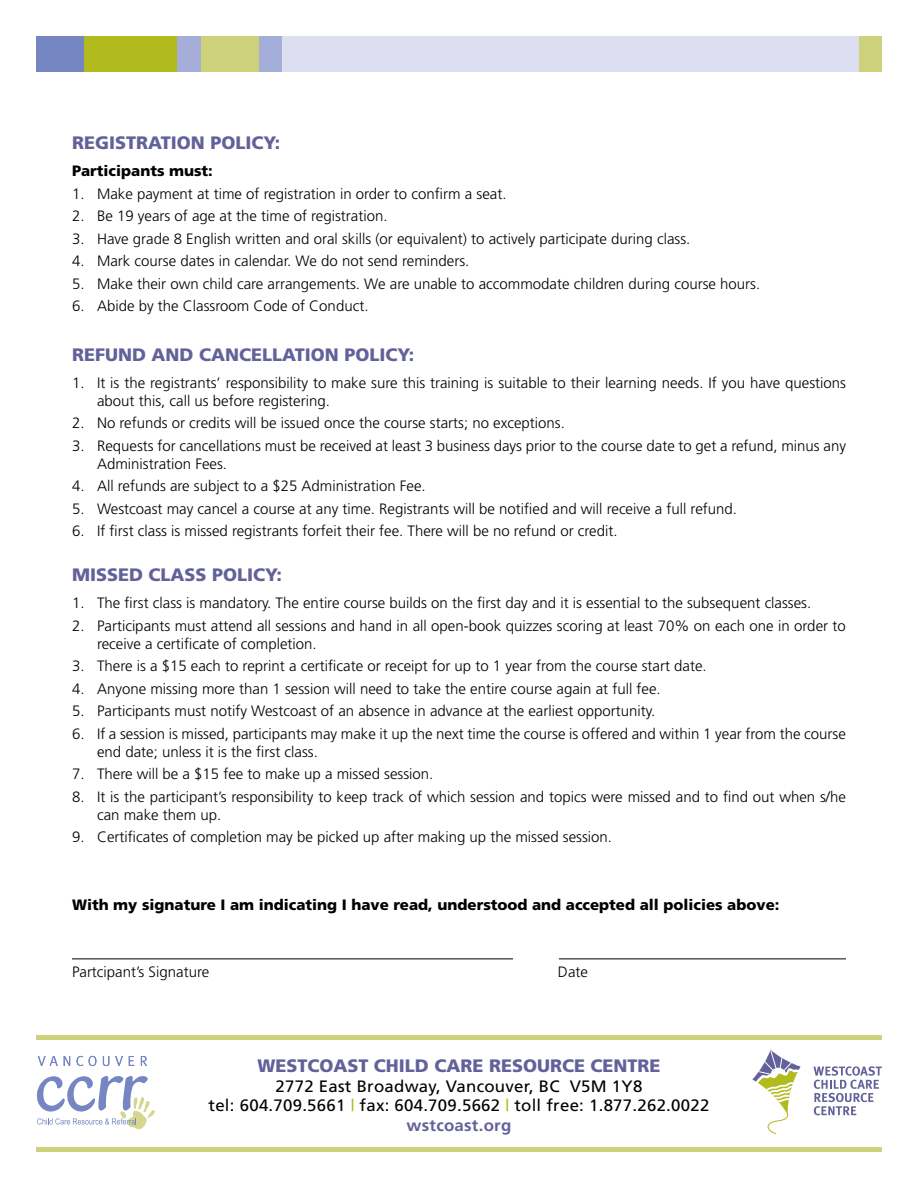
<style>
.page{position:relative;width:918px;height:1188px;background:#fff}
.page>*{position:absolute;margin:0;border:0;box-sizing:border-box;transform-origin:0 0}
.t1{font:900 18px "Frutiger";color:#63619a}
.t2{font:16.5px/19.5px "Frutiger";letter-spacing:.015em;color:#000;text-align:center}
.t3{font:300 15px/18px "Frutiger";color:#000}
.t4{font:900 15px "Frutiger";color:#000}
.s1{color:#b2bb1e}
.s2{font-weight:700;color:#63619a}
</style>
<div class="page">
<div style="left:252px;top:36px;width:394px;height:36px;background:#dddff0"></div>
<div style="left:300px;top:36px;width:560px;height:36px;background:#dddff0"></div>
<div style="left:860px;top:36px;width:22px;height:36px;background:#cdd27a"></div>
<div style="left:83px;top:36px;width:94px;height:36px;background:#b2bb1e"></div>
<div style="left:36px;top:36px;width:47px;height:36px;background:#7686c2"></div>
<div style="left:201px;top:36px;width:58px;height:36px;background:#cdd27a"></div>
<div style="left:177px;top:36px;width:24px;height:36px;background:#a5aed8"></div>
<div style="left:259px;top:36px;width:23px;height:36px;background:#a5aed8"></div>
<div style="left:36px;top:1035px;width:846px;height:5px;background:#cdd27a"></div>
<svg style="left:752px;top:1049px;width:49px;height:85px"></svg>
<svg style="left:813px;top:1066px;width:69px;height:49px"></svg>
<hr style="left:36px;top:1148px;width:846px;height:4px;background:#cdd27a">
<svg style="left:37px;top:1076px;width:118px;height:53px"></svg>
<svg style="left:38px;top:1056px;width:20px;height:10px"></svg>
<svg style="left:64px;top:1056px;width:6px;height:10px"></svg>
<svg style="left:77px;top:1056px;width:6px;height:10px"></svg>
<svg style="left:89px;top:1056px;width:7px;height:10px"></svg>
<svg style="left:103px;top:1056px;width:6px;height:10px"></svg>
<svg style="left:115px;top:1056px;width:8px;height:10px"></svg>
<svg style="left:129px;top:1056px;width:5px;height:10px"></svg>
<svg style="left:141px;top:1056px;width:6px;height:10px"></svg>
<hr style="left:72px;top:958px;width:441px;height:1px;background:#000">
<hr style="left:559px;top:958px;width:287px;height:1px;background:#000">
<p class="t1" style="left:72px;top:132px;width:210px">REGISTRATION POLICY:</p>
<p class="t4" style="left:72px;top:162px;width:142px">Participants must:</p>
<p class="t3" style="left:72px;top:184px;width:436px">1. Make payment at time of registration in order to confirm a seat.</p>
<p class="t3" style="left:72px;top:207px;width:317px">2. Be 19 years of age at the time of registration.</p>
<p class="t3" style="left:72px;top:229px;width:620px">3. Have grade 8 English written and oral skills (or equivalent) to actively participate during class.</p>
<p class="t3" style="left:72px;top:252px;width:399px">4. Mark course dates in calendar. We do not send reminders.</p>
<p class="t3" style="left:72px;top:274px;width:690px">5. Make their own child care arrangements. We are unable to accommodate children during course hours.</p>
<p class="t3" style="left:72px;top:297px;width:298px">6. Abide by the Classroom Code of Conduct.</p>
<p class="t1" style="left:72px;top:343px;width:344px">REFUND AND CANCELLATION POLICY:</p>
<p class="t3" style="left:97px;top:373px;width:751px;text-indent:-25px">1. It is the registrants’ responsibility to make sure this training is suitable to their learning needs. If you have questions about this, call us before registering.</p>
<p class="t3" style="left:72px;top:414px;width:494px">2. No refunds or credits will be issued once the course starts; no exceptions.</p>
<p class="t3" style="left:97px;top:436px;width:750px;text-indent:-25px">3. Requests for cancellations must be received at least 3 business days prior to the course date to get a refund, minus any<br>Administration Fees.</p>
<p class="t3" style="left:72px;top:477px;width:355px">4. All refunds are subject to a $25 Administration Fee.</p>
<p class="t3" style="left:72px;top:499px;width:667px">5. Westcoast may cancel a course at any time. Registrants will be notified and will receive a full refund.</p>
<p class="t3" style="left:72px;top:522px;width:547px">6. If first class is missed registrants forfeit their fee. There will be no refund or credit.</p>
<p class="t1" style="left:72px;top:564px;width:212px">MISSED CLASS POLICY:</p>
<p class="t3" style="left:72px;top:594px;width:741px">1. The first class is mandatory. The entire course builds on the first day and it is essential to the subsequent classes.</p>
<p class="t3" style="left:97px;top:616px;width:750px;text-indent:-25px">2. Participants must attend all sessions and hand in all open-book quizzes scoring at least 70% on each one in order to receive a certificate of completion.</p>
<p class="t3" style="left:72px;top:657px;width:636px">3. There is a $15 each to reprint a certificate or receipt for up to 1 year from the course start date.</p>
<p class="t3" style="left:72px;top:679px;width:590px">4. Anyone missing more than 1 session will need to take the entire course again at full fee.</p>
<p class="t3" style="left:72px;top:702px;width:585px">5. Participants must notify Westcoast of an absence in advance at the earliest opportunity.</p>
<p class="t3" style="left:97px;top:724px;width:750px;text-indent:-25px">6. If a session is missed, participants may make it up the next time the course is offered and within 1 year from the course end date; unless it is the first class.</p>
<p class="t3" style="left:72px;top:765px;width:363px">7. There will be a $15 fee to make up a missed session.</p>
<p class="t3" style="left:97px;top:787px;width:750px;text-indent:-25px">8. It is the participant’s responsibility to keep track of which session and topics were missed and to find out when s/he can make them up.</p>
<p class="t3" style="left:72px;top:828px;width:542px">9. Certificates of completion may be picked up after making up the missed session.</p>
<p class="t4" style="left:72px;top:895px;width:709px">With my signature I am indicating I have read, understood and accepted all policies above:</p>
<p class="t3" style="left:72px;top:963px;width:139px">Partcipant’s Signature</p>
<p class="t3" style="left:558px;top:963px;width:31px">Date</p>
<p class="t1" style="left:257px;top:1055px;width:405px">WESTCOAST CHILD CARE RESOURCE CENTRE</p>
<p class="t2" style="left:209px;top:1076px;width:502px">2772 East Broadway, Vancouver, BC V5M 1Y8<br>tel: 604.709.5661 <span class="s1">|</span> fax: 604.709.5662 <span class="s1">|</span> toll free: 1.877.262.0022 <span class="s2">wstcoast.org</span></p>
</div>
